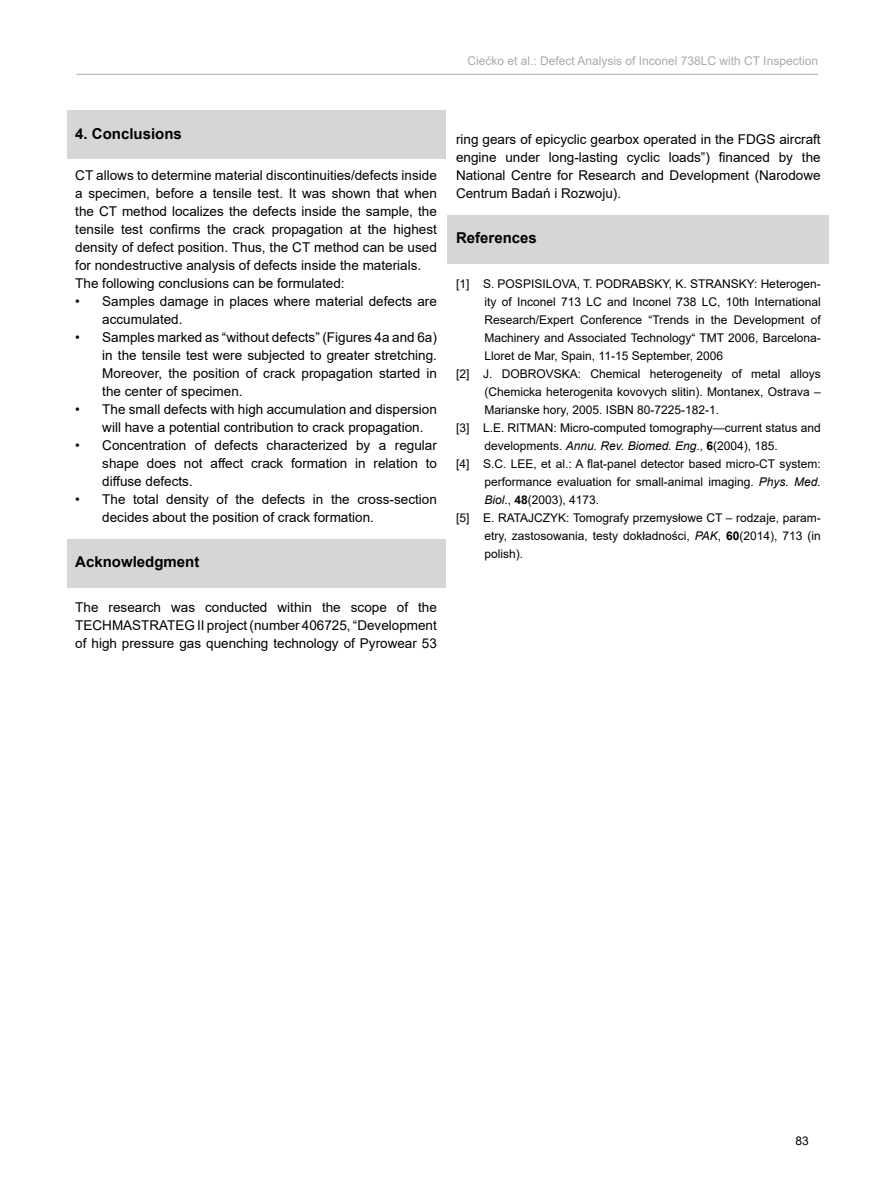
<style>
.page{position:relative;width:893px;height:1191px;background:#fff}
.page>*{position:absolute;margin:0;border:0;box-sizing:border-box;transform-origin:0 0}
.t1{font:700 15px "Arial";color:#000}
.t2{font:13.5px/18px "Arial";color:#000;text-align:justify}
.t3{font:12px "Arial";color:#000}
.t4{font:12px "Arial";color:#aaa}
.s1{font-style:italic}
.s2{font-weight:700}
</style>
<div class="page">
<hr style="left:76px;top:74px;width:742px;height:1px;background:#aaa">
<div style="left:448px;top:215px;width:381px;height:48px;background:#d6d6d6"></div>
<div style="left:67px;top:111px;width:378px;height:48px;background:#d6d6d6"></div>
<div style="left:67px;top:539px;width:378px;height:48px;background:#d6d6d6"></div>
<p class="t4" style="left:467px;top:53px;width:352px">Ciećko et al.: Defect Analysis of Inconel 738LC with CT Inspection</p>
<p class="t1" style="left:75px;top:123px;width:108px">4. Conclusions</p>
<p class="t2" style="left:75px;top:166px;width:363px;text-align:left">CT allows to determine material discontinuities/defects inside a specimen, before a tensile test. It was shown that when the CT method localizes the defects inside the sample, the tensile test confirms the crack propagation at the highest density of defect position. Thus, the CT method can be used for nondestructive analysis of defects inside the materials.<br>The following conclusions can be formulated:</p>
<p class="t2" style="left:102px;top:292px;width:336px;text-indent:-27px">• Samples damage in places where material defects are accumulated.</p>
<p class="t2" style="left:102px;top:328px;width:336px;text-indent:-27px">• Samples marked as “without defects” (Figures 4a and 6a) in the tensile test were subjected to greater stretching.<br>Moreover, the position of crack propagation started in the center of specimen.</p>
<p class="t2" style="left:102px;top:400px;width:336px;text-indent:-27px">• The small defects with high accumulation and dispersion will have a potential contribution to crack propagation.</p>
<p class="t2" style="left:102px;top:436px;width:336px;text-indent:-27px">• Concentration of defects characterized by a regular shape does not affect crack formation in relation to diffuse defects.</p>
<p class="t2" style="left:102px;top:490px;width:336px;text-indent:-27px">• The total density of the defects in the cross-section decides about the position of crack formation.</p>
<p class="t1" style="left:75px;top:551px;width:126px">Acknowledgment</p>
<p class="t2" style="left:75px;top:598px;width:363px">The research was conducted within the scope of the TECHMASTRATEG II project (number 406725, “Development of high pressure gas quenching technology of Pyrowear 53</p>
<p class="t2" style="left:456px;top:130px;width:366px">ring gears of epicyclic gearbox operated in the FDGS aircraft engine under long-lasting cyclic loads”) financed by the National Centre for Research and Development (Narodowe Centrum Badań i Rozwoju).</p>
<p class="t1" style="left:456px;top:227px;width:82px">References</p>
<p class="t3" style="left:456px;top:276px;width:366px">[1] S. POSPISILOVA, T. PODRABSKY, K. STRANSKY: Heterogen-</p>
<p class="t3" style="left:485px;top:294px;width:338px">ity of Inconel 713 LC and Inconel 738 LC, 10th International</p>
<p class="t3" style="left:485px;top:312px;width:338px">Research/Expert Conference “Trends in the Development of</p>
<p class="t3" style="left:485px;top:330px;width:338px">Machinery and Associated Technology“ TMT 2006, Barcelona-</p>
<p class="t3" style="left:485px;top:348px;width:240px">Lloret de Mar, Spain, 11-15 September, 2006</p>
<p class="t3" style="left:456px;top:366px;width:366px">[2] J. DOBROVSKA: Chemical heterogeneity of metal alloys</p>
<p class="t3" style="left:485px;top:384px;width:338px">(Chemicka heterogenita kovovych slitin). Montanex, Ostrava –</p>
<p class="t3" style="left:485px;top:402px;width:236px">Marianske hory, 2005. ISBN 80-7225-182-1.</p>
<p class="t3" style="left:456px;top:420px;width:366px">[3] L.E. RITMAN: Micro-computed tomography—current status and</p>
<p class="t3" style="left:485px;top:438px;width:295px">developments. <span class="s1">Annu. Rev. Biomed. Eng</span>., <span class="s2">6</span>(2004), 185.</p>
<p class="t3" style="left:456px;top:456px;width:366px">[4] S.C. LEE, et al.: A flat-panel detector based micro-CT system:</p>
<p class="t3" style="left:485px;top:474px;width:338px">performance evaluation for small-animal imaging. <span class="s1">Phys. Med.</span></p>
<p class="t3" style="left:485px;top:492px;width:116px"><span class="s1">Biol</span>., <span class="s2">48</span>(2003), 4173.</p>
<p class="t3" style="left:456px;top:510px;width:366px">[5] E. RATAJCZYK: Tomografy przemysłowe CT – rodzaje, param-</p>
<p class="t3" style="left:485px;top:528px;width:338px">etry, zastosowania, testy dokładności, <span class="s1">PAK</span>, <span class="s2">60</span>(2014), 713 (in</p>
<p class="t3" style="left:485px;top:546px;width:40px">polish).</p>
<p class="t3" style="left:795px;top:1132px;width:15px">83</p>
</div>
